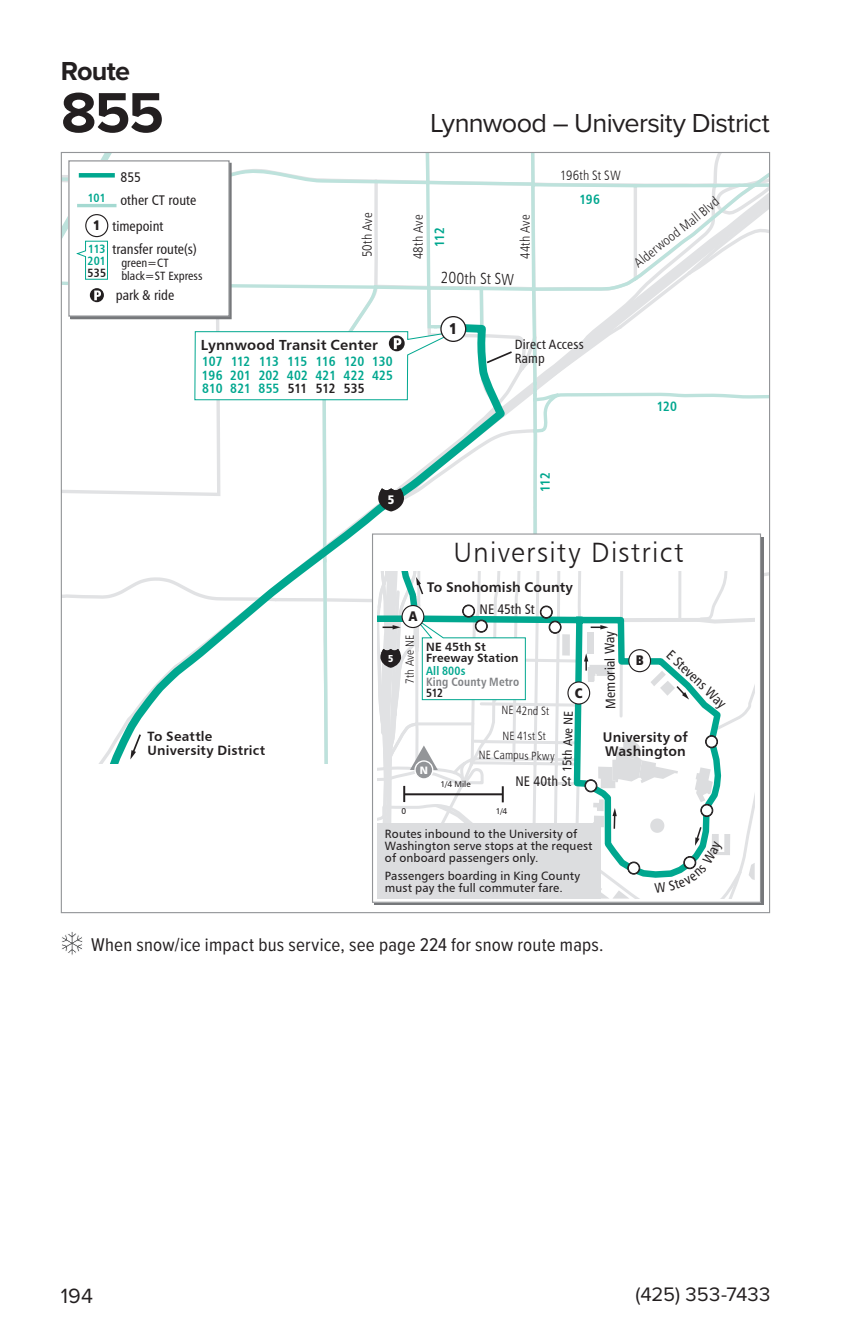
<style>
.page{position:relative;width:851px;height:1337px;background:#fff}
.page>*{position:absolute;margin:0;border:0;box-sizing:border-box;transform-origin:0 0}
.t1{font:700 58.5px "Proxima Nova";color:#231f20}
.t2{font:27.9px "Humanist 777 BT Light B";letter-spacing:.045em;color:#231f20}
.t3{font:27px "Proxima Nova";letter-spacing:-.025em;color:#231f20}
.t4{font:700 27px "Proxima Nova";letter-spacing:-.03em;color:#231f20}
.t5{font:21.38px "Proxima Nova";color:#231f20}
.t6{font:20.25px "Proxima Nova";letter-spacing:.005em;color:#231f20}
.t7{font:19.12px "Proxima Nova Cond";letter-spacing:.015em;color:#231f20}
.t8{font:16.2px "Humanist 777 BT Light Condensed B";color:#231f20}
.t9{font:15.53px "Humanist 777 BT Extra Black Cond B";color:#231f20}
.t10{font:14.62px "Humanist 777 BT Bold B";letter-spacing:.01em;color:#231f20}
.t11{font:13.95px/22.9px "Humanist 777 BT Roman Condensed B";color:#231f20}
.t12{font:13.95px/14px "Humanist 777 BT Bold B";letter-spacing:.01em;color:#231f20}
.t13{font:13.95px "Humanist 777 BT Extra Black Cond B";color:#231f20}
.t14{font:13.72px "Humanist 777 BT Roman Condensed B";color:#231f20}
.t15{font:13.5px/13.5px "Humanist 777 BT Bold Condensed B";letter-spacing:-.01em;color:#00a78f;text-align:justify}
.t16{font:13.5px "Humanist 777 BT Light Condensed B";letter-spacing:.01em;color:#231f20}
.t17{font:13.5px/13.5px "Humanist 777 BT Bold B";letter-spacing:.015em;color:#231f20}
.t18{font:13.5px/13.5px "Humanist 777 BT Roman Condensed B";letter-spacing:.015em;color:#231f20}
.t19{font:12.83px "Humanist 777 BT Roman Condensed B";color:#231f20}
.t20{font:12.38px "Humanist 777 BT Extra Black Cond B";color:#fff}
.t21{font:11.92px/11.9px "Humanist 777 BT Roman B";letter-spacing:.01em;color:#231f20}
.t22{font:11.92px "Humanist 777 BT Light Condensed B";letter-spacing:.005em;color:#231f20}
.t23{font:11.92px/13px "Humanist 777 BT Roman Condensed B";color:#231f20}
.t24{font:11.92px/11px "Humanist 777 BT Bold B";letter-spacing:.01em;color:#231f20}
.t25{font:11.92px/11.9px "Humanist 777 BT Bold Condensed B";letter-spacing:.005em;color:#00a78f}
.t26{font:11.92px "Humanist 777 BT Bold Condensed B";letter-spacing:.015em;color:#808285}
.t27{font:11.92px "Humanist 777 BT Bold Condensed B";letter-spacing:-.015em;color:#231f20}
.t28{font:10.8px "Humanist 777 BT Black B";color:#fff}
.t29{font:10.12px "Humanist 777 BT Extra Black Cond B";color:#fff}
.t30{font:8.33px "Humanist 777 BT Roman B";color:#231f20}
.t31{font:8.33px "Humanist 777 BT Light Condensed B";letter-spacing:-.005em;color:#231f20}
.s1{color:#231f20}
</style>
<div class="page">
<svg style="left:61px;top:152px;width:708px;height:803px"></svg>
<h3 class="t4" style="left:61px;top:51px;width:71px">Route</h3>
<h1 class="t1" style="left:61px;top:69px;width:104px">855</h1>
<p class="t11" style="left:120px;top:165px;width:77px">855<br>other CT route</p>
<p class="t11" style="left:112px;top:214px;width:86px">timepoint transfer route(s)</p>
<p class="t23" style="left:121px;top:256px;width:83px">green=CT black=ST Express</p>
<p class="t11" style="left:116px;top:283px;width:60px">park &amp; ride</p>
<p class="t25" style="left:88px;top:191px;width:20px">101</p>
<p class="t13" style="left:93px;top:216px;width:9px">1</p>
<p class="t25" style="left:88px;top:242px;width:20px">113<br>201</p>
<p class="t27" style="left:88px;top:265px;width:20px">535</p>
<p class="t16" style="left:359px;top:257px;width:46px;rotate:-90deg">50th Ave</p>
<p class="t10" style="left:201px;top:336px;width:178px">Lynnwood Transit Center</p>
<p class="t15" style="left:202px;top:354px;width:193px">107 112 113 115 116 120 130<br>196 201 202 402 421 422 425<br>810 821 855 <span class="s1">511 512 535</span></p>
<h3 class="t3" style="left:430px;top:103px;width:341px">Lynnwood – University District</h3>
<p class="t16" style="left:410px;top:259px;width:46px;rotate:-90deg">48th Ave</p>
<p class="t15" style="left:432px;top:247px;width:21px;rotate:-90deg">112</p>
<h3 class="t8" style="left:441px;top:268px;width:47px;rotate:1deg">200th S</h3>
<p class="t16" style="left:516px;top:259px;width:46px;rotate:-90deg">44th Ave</p>
<p class="t16" style="left:560px;top:167px;width:62px">196th St SW</p>
<p class="t15" style="left:579px;top:192px;width:22px">196</p>
<p class="t16" style="left:636px;top:253px;width:30px;rotate:-39deg">lderw</p>
<p class="t16" style="left:695px;top:207px;width:23px;rotate:-40deg">Blvd</p>
<h3 class="t9" style="left:449px;top:319px;width:10px">1</h3>
<p class="t18" style="left:515px;top:338px;width:70px">Direct Access<br>Ramp</p>
<p class="t15" style="left:656px;top:399px;width:22px">120</p>
<p class="t17" style="left:148px;top:729px;width:119px">To Seattle<br>University District</p>
<p class="t20" style="left:388px;top:492px;width:8px">5</p>
<p class="t15" style="left:538px;top:492px;width:21px;rotate:-90deg">112</p>
<p class="t29" style="left:388px;top:652px;width:7px">5</p>
<h2 class="t2" style="left:453px;top:535px;width:232px">University District</h2>
<p class="t31" style="left:543px;top:558px;width:33px">NE 47th St</p>
<p class="t13" style="left:409px;top:607px;width:10px">A</p>
<p class="t22" style="left:402px;top:684px;width:50px;rotate:-90deg">7th Ave NE</p>
<p class="t12" style="left:427px;top:580px;width:147px">To Snohomish County</p>
<p class="t11" style="left:479px;top:597px;width:56px">NE 45th St</p>
<p class="t24" style="left:426px;top:641px;width:94px">NE 45th St<br>Freeway Station</p>
<p class="t25" style="left:426px;top:664px;width:41px">All 800s</p>
<p class="t26" style="left:426px;top:674px;width:95px">King County Metro</p>
<p class="t27" style="left:426px;top:685px;width:19px">512</p>
<p class="t13" style="left:575px;top:684px;width:9px">C</p>
<p class="t28" style="left:420px;top:763px;width:10px">N</p>
<p class="t30" style="left:440px;top:778px;width:32px">1/4 Mile</p>
<p class="t22" style="left:501px;top:702px;width:49px;rotate:1deg">NE 42nd St</p>
<p class="t19" style="left:559px;top:771px;width:62px;rotate:-89deg">15th Ave NE</p>
<p class="t11" style="left:515px;top:769px;width:57px">NE 40th St</p>
<p class="t22" style="left:502px;top:728px;width:45px">NE 41st St</p>
<p class="t22" style="left:486px;top:747px;width:15px">EC</p>
<p class="t22" style="left:500px;top:747px;width:56px;rotate:1deg">ampus Pkwy</p>
<p class="t30" style="left:401px;top:806px;width:6px">0</p>
<p class="t30" style="left:496px;top:806px;width:13px">1/4</p>
<p class="t14" style="left:602px;top:709px;width:80px;rotate:-91deg">Memorial Way</p>
<p class="t13" style="left:635px;top:651px;width:9px">B</p>
<p class="t11" style="left:677px;top:644px;width:78px;rotate:44deg">E Stevens Way</p>
<p class="t12" style="left:603px;top:730px;width:86px">University of<br>Washington</p>
<p class="t21" style="left:385px;top:827px;width:209px">Routes inbound to the University of<br>Washington serve stops at the request of onboard passengers only.</p>
<p class="t21" style="left:385px;top:869px;width:197px">Passengers boarding in King County must pay the full commuter fare.</p>
<h3 class="t7" style="left:91px;top:933px;width:514px">When snow/ice impact bus service, see page 224 for snow route maps.</h3>
<h3 class="t5" style="left:61px;top:1280px;width:34px">194</h3>
<h3 class="t6" style="left:635px;top:1278px;width:136px">(425) 353-7433</h3>
</div>
